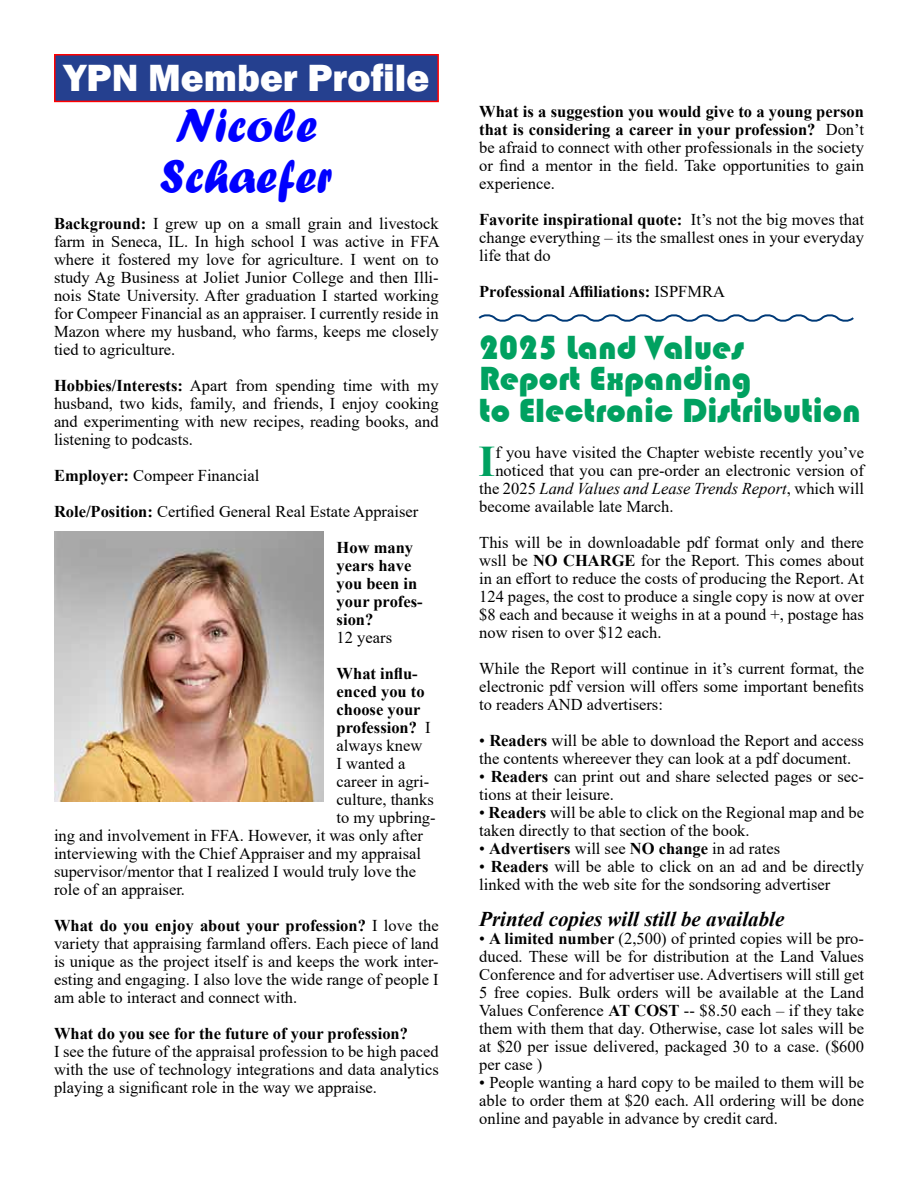
<style>
.page{position:relative;width:918px;height:1188px;background:#fff}
.page>*{position:absolute;margin:0;border:0;box-sizing:border-box;transform-origin:0 0}
.t1{font:49.5px/51px "Forte";color:#00f;text-align:center}
.t2{font:700 43.65px "Times New Roman";color:#00a160}
.t3{font:800 39px "Franklin Gothic";color:#fff}
.t4{font:34.5px/31.5px "Bauhaus 93";color:#00a160}
.t5{font:italic 700 21px "Times New Roman";color:#000}
.t6{font:16.5px/18px "Times New Roman";color:#000;text-align:justify}
.t7{font:700 16.5px/18px "Times New Roman";color:#000}
.t8{font:italic 16.5px "Times New Roman";color:#000}
.s1{font-weight:700}
.s2{font-weight:400}
.s3{font-style:normal}
</style>
<div class="page">
<div style="left:55px;top:55px;width:383px;height:46px;background:#25408f"></div>
<div style="left:54px;top:54px;width:385px;height:48px;border:2px solid #f00"></div>
<img style="left:54px;top:531px;width:270px;height:270px">
<svg style="left:478px;top:314px;width:376px;height:8px"></svg>
<h3 class="t3" style="left:64px;top:53px;width:367px">YPN Member Profile</h3>
<h1 class="t1" style="left:160px;top:99px;width:174px">Nicole<br>Schaefer</h1>
<p class="t6" style="left:54px;top:214px;width:387px"><span class="s1">Background:</span> I grew up on a small grain and livestock farm in Seneca, IL. In high school I was active in FFA where it fostered my love for agriculture. I went on to study Ag Business at Joliet Junior College and then Illi&shy;nois State University. After graduation I started working for Compeer Financial as an appraiser. I currently reside in Mazon where my husband, who farms, keeps me closely tied to agriculture.</p>
<p class="t6" style="left:54px;top:376px;width:386px"><span class="s1">Hobbies/Interests:</span> Apart from spending time with my husband, two kids, family, and friends, I enjoy cooking and experimenting with new recipes, reading books, and listening to podcasts.</p>
<p class="t6" style="left:54px;top:466px;width:207px"><span class="s1">Employer:</span> Compeer Financial</p>
<p class="t6" style="left:54px;top:502px;width:366px"><span class="s1">Role/Position:</span> Certified General Real Estate Appraiser</p>
<p class="t7" style="left:337px;top:538px;width:78px">How many</p>
<p class="t7" style="left:337px;top:556px;width:88px">years have you been in your profes&shy;sion?</p>
<p class="t6" style="left:337px;top:628px;width:57px">12 years</p>
<p class="t7" style="left:337px;top:664px;width:83px">What influ-</p>
<p class="t7" style="left:337px;top:682px;width:89px">enced you to</p>
<p class="t7" style="left:337px;top:700px;width:85px">choose your</p>
<p class="t7" style="left:337px;top:718px;width:96px">profession? <span class="s2">I</span></p>
<p class="t6" style="left:337px;top:736px;width:87px">always knew</p>
<p class="t6" style="left:337px;top:754px;width:70px">I wanted a</p>
<p class="t6" style="left:337px;top:772px;width:94px">career in agri-</p>
<p class="t6" style="left:337px;top:790px;width:99px">culture, thanks</p>
<p class="t6" style="left:337px;top:808px;width:100px">to my upbring-</p>
<p class="t6" style="left:54px;top:826px;width:370px">ing and involvement in FFA. However, it was only after</p>
<p class="t6" style="left:54px;top:844px;width:369px">interviewing with the Chief Appraiser and my appraisal</p>
<p class="t6" style="left:54px;top:862px;width:364px">supervisor/mentor that I realized I would truly love the</p>
<p class="t6" style="left:54px;top:880px;width:133px">role of an appraiser.</p>
<p class="t6" style="left:54px;top:916px;width:386px"><span class="s1">What do you enjoy about your profession?</span> I love the variety that appraising farmland offers. Each piece of land is unique as the project itself is and keeps the work inter&shy;esting and engaging. I also love the wide range of people I am able to interact and connect with.</p>
<p class="t7" style="left:54px;top:1024px;width:355px">What do you see for the future of your profession?</p>
<p class="t6" style="left:54px;top:1042px;width:386px">I see the future of the appraisal profession to be high paced with the use of technology integrations and data analytics playing a significant role in the way we appraise.</p>
<p class="t6" style="left:479px;top:102px;width:386px"><span class="s1">What is a suggestion you would give to a young person that is considering a career in your profession?</span> Don’t be afraid to connect with other professionals in the society or find a mentor in the field. Take opportunities to gain experience.</p>
<p class="t6" style="left:479px;top:210px;width:386px"><span class="s1">Favorite inspirational quote:</span> It’s not the big moves that change everything – its the smallest ones in your everyday life that do</p>
<p class="t7" style="left:479px;top:282px;width:247px">Professional Affiliations: <span class="s2">ISPFMRA</span></p>
<h3 class="t4" style="left:479px;top:332px;width:383px">2025 Land Values<br>Report Expanding<br>to Electronic Distribution</h3>
<h2 class="t2" style="left:478px;top:430px;width:18px">I</h2>
<p class="t6" style="left:495px;top:443px;width:370px">f you have visited the Chapter webiste recently you’ve</p>
<p class="t6" style="left:495px;top:461px;width:370px">noticed that you can pre-order an electronic version of</p>
<p class="t8" style="left:479px;top:477px;width:386px"><span class="s3">the 2025</span> Land Values and Lease Trends Report<span class="s3">, which will</span></p>
<p class="t6" style="left:479px;top:497px;width:196px">become available late March.</p>
<p class="t6" style="left:479px;top:533px;width:386px">This will be in downloadable pdf format only and there wsll be <span class="s1">NO CHARGE</span> for the Report. This comes about in an effort to reduce the costs of producing the Report. At 124 pages, the cost to produce a single copy is now at over $8 each and because it weighs in at a pound +, postage has now risen to over $12 each.</p>
<p class="t6" style="left:479px;top:659px;width:386px">While the Report will continue in it’s current format, the electronic pdf version will offers some important benefits to readers AND advertisers:</p>
<p class="t6" style="left:479px;top:731px;width:386px">• <span class="s1">Readers</span> will be able to download the Report and access the contents whereever they can look at a pdf document.</p>
<p class="t6" style="left:479px;top:767px;width:386px">• <span class="s1">Readers</span> can print out and share selected pages or sec&shy;tions at their leisure.</p>
<p class="t6" style="left:479px;top:803px;width:386px">• <span class="s1">Readers</span> will be able to click on the Regional map and be taken directly to that section of the book.</p>
<p class="t7" style="left:479px;top:839px;width:302px"><span class="s2">•</span> Advertisers <span class="s2">will see</span> NO change <span class="s2">in ad rates</span></p>
<p class="t6" style="left:479px;top:857px;width:386px">• <span class="s1">Readers</span> will be able to click on an ad and be directly linked with the web site for the sondsoring advertiser</p>
<p class="t5" style="left:479px;top:904px;width:307px">Printed copies will still be available</p>
<p class="t6" style="left:479px;top:929px;width:386px">• <span class="s1">A limited number</span> (2,500) of printed copies will be pro&shy;duced. These will be for distribution at the Land Values Conference and for advertiser use. Advertisers will still get 5 free copies. Bulk orders will be available at the Land Values Conference <span class="s1">AT COST</span> -- $8.50 each – if they take them with them that day. Otherwise, case lot sales will be at $20 per issue delivered, packaged 30 to a case. ($600 per case )</p>
<p class="t6" style="left:479px;top:1073px;width:386px">• People wanting a hard copy to be mailed to them will be able to order them at $20 each. All ordering will be done online and payable in advance by credit card.</p>
</div>
